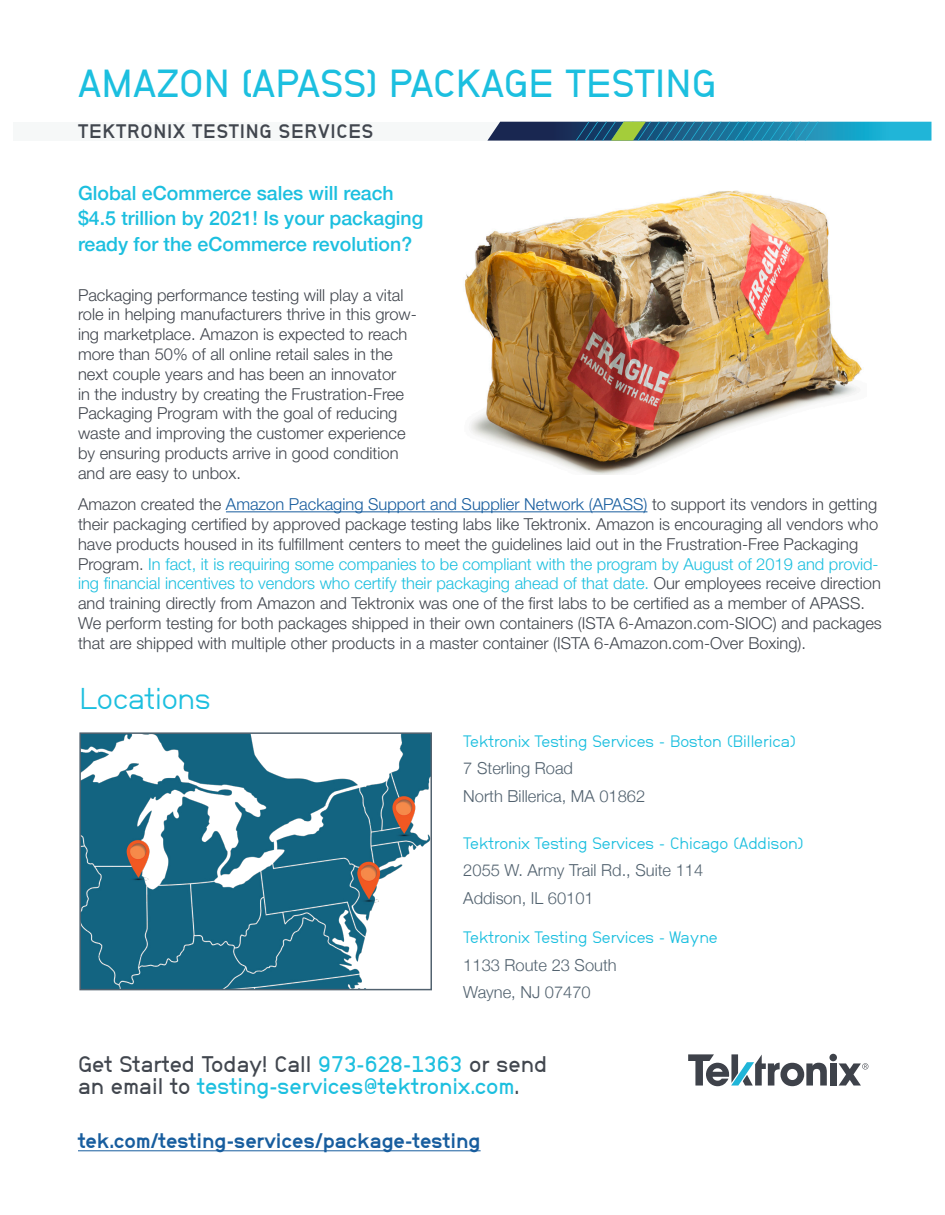
<style>
.page{position:relative;width:945px;height:1215px;background:#fff}
.page>*{position:absolute;margin:0;border:0;box-sizing:border-box;transform-origin:0 0}
.Flyer_Cover_Title_Bl{font:39px "Neubau Grotesk Hal";letter-spacing:.005em;color:#1cbfdf}
.secondary_bullets{font:30px "NB Grotesk";letter-spacing:-.005em;color:#1cbfdf}
.Product_Table_Row_Su{font:22.5px/22.5px "NB Grotesk Sem Bol";color:#1cbfdf}
.Product_Table_Row_Su-2{font:700 21px "NB Grotesk";color:#175d9e}
.Flyer_Text_Subhead_1{font:500 19.5px/25.5px "Helvetica Neue";color:#1cbfdf}
.Flyer_Cover_Subtitle{font:700 19.5px "NB Grotesk";letter-spacing:.04em;color:#41464e}
.t1{font:300 16.5px/19.8px "Helvetica Neue LT Std";color:#41464e}
.secondary_bullets-2{font:16.5px "NB Grotesk";color:#1cbfdf}
.secondary_bullets-3{font:300 16.5px "Helvetica Neue";color:#52626f}
.s1{color:#175d9e}
.s2{color:#1cbfdf}
.s3{color:#41464e}
</style>
<div class="page">
<hr style="left:78px;top:1151px;width:403px;height:1px;background:#175d9e">
<img style="left:82px;top:735px;width:347px;height:252px">
<div style="left:79px;top:732px;width:353px;height:258px;border:2px solid #52626f"></div>
<img style="left:464px;top:190px;width:398px;height:284px">
<div style="left:14px;top:122px;width:864px;height:19px;background:#f6f8f8"></div>
<svg style="left:487px;top:122px;width:445px;height:19px;background:#297a97"></svg>
<hr style="left:226px;top:511px;width:421px;height:1px;background:#175d9e">
<div style="left:830px;top:1063px;width:7px;height:23px;background:#3e424a"></div>
<div style="left:829px;top:1054px;width:8px;height:7px;background:#3e424a;border-radius:50%"></div>
<svg style="left:688px;top:1054px;width:139px;height:32px"></svg>
<svg style="left:839px;top:1063px;width:29px;height:23px"></svg>
<p class="Flyer_Cover_Title_Bl" style="left:78px;top:59px;width:640px">AMAZON (APASS) PACKAGE TESTING</p>
<p class="Flyer_Cover_Subtitle" style="left:78px;top:120px;width:297px">TEKTRONIX TESTING SERVICES</p>
<p class="Flyer_Text_Subhead_1" style="left:78px;top:178px;width:347px">Global eCommerce sales will reach $4.5 trillion by 2021! Is your packaging ready for the eCommerce revolution?</p>
<p class="t1" style="left:78px;top:285px;width:340px">Packaging performance testing will play a vital role in helping manufacturers thrive in this grow&shy;ing marketplace. Amazon is expected to reach more than 50% of all online retail sales in the next couple years and has been an innovator<br>in the industry by creating the Frustration-Free Packaging Program with the goal of reducing waste and improving the customer experience by ensuring products arrive in good condition and are easy to unbox.</p>
<p class="t1" style="left:78px;top:494px;width:805px">Amazon created the <span class="s1">Amazon Packaging Support and Supplier Network (APASS)</span> to support its vendors in getting their packaging certified by approved package testing labs like Tektronix. Amazon is encouraging all vendors who have products housed in its fulfillment centers to meet the guidelines laid out in the Frustration-Free Packaging Program. <span class="s2">In fact, it is requiring some companies to be compliant with the program by August of 2019 and provid&shy;ing financial incentives to vendors who certify their packaging ahead of that date.</span> Our employees receive direction and training directly from Amazon and Tektronix was one of the first labs to be certified as a member of APASS.<br>We perform testing for both packages shipped in their own containers (ISTA 6-Amazon.com-SIOC) and packages that are shipped with multiple other products in a master container (ISTA 6-Amazon.com-Over Boxing).</p>
<p class="secondary_bullets" style="left:79px;top:681px;width:133px">Locations</p>
<p class="secondary_bullets-2" style="left:463px;top:732px;width:334px">Tektronix Testing Services - Boston (Billerica)</p>
<p class="secondary_bullets-3" style="left:463px;top:755px;width:111px">7 Sterling Road</p>
<p class="secondary_bullets-3" style="left:463px;top:783px;width:183px">North Billerica, MA 01862</p>
<p class="secondary_bullets-2" style="left:463px;top:834px;width:342px">Tektronix Testing Services - Chicago (Addison)</p>
<p class="secondary_bullets-3" style="left:463px;top:857px;width:241px">2055 W. Army Trail Rd., Suite 114</p>
<p class="secondary_bullets-3" style="left:463px;top:884px;width:132px">Addison, IL 60101</p>
<p class="secondary_bullets-2" style="left:463px;top:928px;width:256px">Tektronix Testing Services - Wayne</p>
<p class="secondary_bullets-3" style="left:463px;top:951px;width:155px">1133 Route 23 South</p>
<p class="secondary_bullets-3" style="left:463px;top:979px;width:129px">Wayne, NJ 07470</p>
<p class="Product_Table_Row_Su" style="left:78px;top:1052px;width:471px"><span class="s3">Get Started Today! Call</span> 973-628-1363 <span class="s3">or send an email to</span> testing-services@tektronix.com<span class="s3">.</span></p>
<p class="Product_Table_Row_Su-2" style="left:78px;top:1129px;width:404px">tek.com/testing-services/package-testing</p>
</div>
